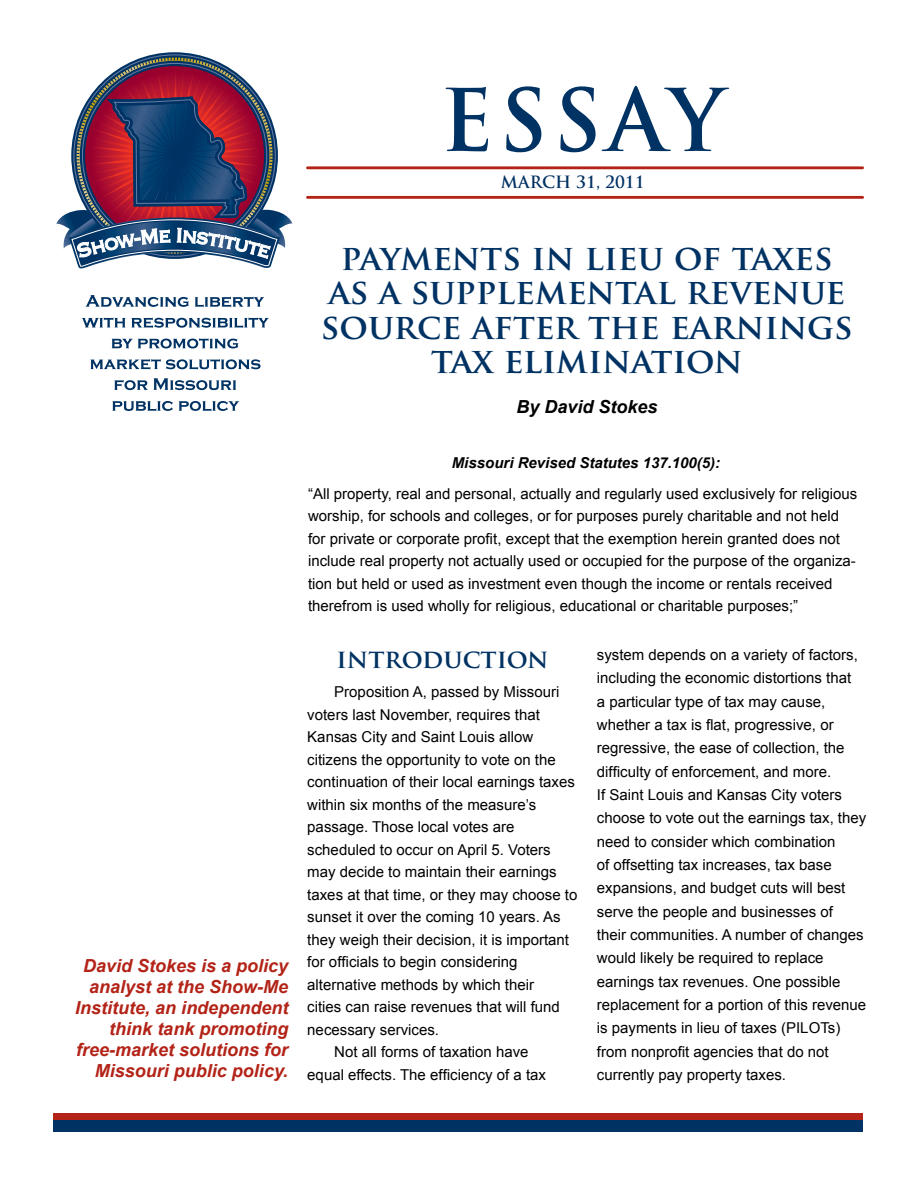
<style>
.page{position:relative;width:918px;height:1188px;background:#fff}
.page>*{position:absolute;margin:0;border:0;box-sizing:border-box;transform-origin:0 0}
.t1{font:700 84px "Trajan Pro";letter-spacing:.065em;color:#003263}
.t2{font:700 34.5px/34.5px "Trajan Pro";color:#003263;text-align:center}
.t3{font:700 25.5px "Trajan Pro";color:#003263}
.t4{font:italic 700 18px/21px "Arial";color:#b32317;text-align:right}
.t5{font:italic 700 18px "Arial";color:#000}
.t6{font:700 16.5px "Trajan Pro";color:#003263}
.t7{font:15px/23.4px "Arial";color:#000}
.t8{font:italic 700 15px "Arial";color:#000}
</style>
<div class="page">
<div style="left:54px;top:1114px;width:809px;height:17px;background:#003263"></div>
<div style="left:54px;top:1113px;width:809px;height:7px;background:#b32317"></div>
<hr style="left:307px;top:166px;width:556px;height:3px;background:#b32317">
<hr style="left:307px;top:196px;width:556px;height:3px;background:#b32317">
<svg style="left:56px;top:67px;width:236px;height:202px"></svg>
<svg style="left:86px;top:295px;width:103px;height:12px"></svg>
<svg style="left:195px;top:297px;width:69px;height:10px"></svg>
<svg style="left:82px;top:317px;width:43px;height:10px"></svg>
<svg style="left:131px;top:317px;width:138px;height:11px"></svg>
<svg style="left:112px;top:338px;width:126px;height:10px"></svg>
<svg style="left:91px;top:359px;width:170px;height:11px"></svg>
<svg style="left:114px;top:380px;width:34px;height:10px"></svg>
<svg style="left:154px;top:378px;width:82px;height:12px"></svg>
<svg style="left:112px;top:401px;width:61px;height:10px"></svg>
<svg style="left:179px;top:401px;width:60px;height:10px"></svg>
<h1 class="t1" style="left:440px;top:68px;width:286px">ESSAY</h1>
<p class="t6" style="left:501px;top:172px;width:145px">MARCH 31, 2011</p>
<p class="t4" style="left:75px;top:956px;width:215px">David Stokes is a policy analyst at the Show-Me<br>Institute, an independent think tank promoting free-market solutions for<br>Missouri public policy.</p>
<h2 class="t2" style="left:321px;top:240px;width:533px">payments in lieu of taxes as a supplemental revenue source after the earnings tax elimination</h2>
<p class="t5" style="left:516px;top:395px;width:143px">By David Stokes</p>
<p class="t8" style="left:452px;top:453px;width:270px">Missouri Revised Statutes 137.100(5):</p>
<p class="t7" style="left:308px;top:482px;width:551px;line-height:22.5px">“All property, real and personal, actually and regularly used exclusively for religious worship, for schools and colleges, or for purposes purely charitable and not held for private or corporate profit, except that the exemption herein granted does not include real property not actually used or occupied for the purpose of the organiza&shy;tion but held or used as investment even though the income or rentals received therefrom is used wholly for religious, educational or charitable purposes;”</p>
<h3 class="t3" style="left:337px;top:643px;width:214px">introduction</h3>
<p class="t7" style="left:334px;top:681px;width:227px">Proposition A, passed by Missouri</p>
<p class="t7" style="left:307px;top:703px;width:234px">voters last November, requires that</p>
<p class="t7" style="left:307px;top:726px;width:227px">Kansas City and Saint Louis allow</p>
<p class="t7" style="left:307px;top:748px;width:250px">citizens the opportunity to vote on the</p>
<p class="t7" style="left:307px;top:771px;width:269px">continuation of their local earnings taxes</p>
<p class="t7" style="left:307px;top:793px;width:230px">within six months of the measure’s</p>
<p class="t7" style="left:307px;top:816px;width:209px">passage. Those local votes are</p>
<p class="t7" style="left:307px;top:838px;width:245px">scheduled to occur on April 5. Voters</p>
<p class="t7" style="left:307px;top:861px;width:251px">may decide to maintain their earnings</p>
<p class="t7" style="left:307px;top:883px;width:272px">taxes at that time, or they may choose to</p>
<p class="t7" style="left:307px;top:906px;width:255px">sunset it over the coming 10 years. As</p>
<p class="t7" style="left:307px;top:928px;width:263px">they weigh their decision, it is important</p>
<p class="t7" style="left:307px;top:951px;width:212px">for officials to begin considering</p>
<p class="t7" style="left:307px;top:973px;width:228px">alternative methods by which their</p>
<p class="t7" style="left:307px;top:996px;width:254px">cities can raise revenues that will fund</p>
<p class="t7" style="left:307px;top:1018px;width:133px">necessary services.</p>
<p class="t7" style="left:334px;top:1041px;width:196px">Not all forms of taxation have</p>
<p class="t7" style="left:307px;top:1063px;width:240px">equal effects. The efficiency of a tax</p>
<p class="t7" style="left:597px;top:643px;width:271px">system depends on a variety of factors, including the economic distortions that<br>a particular type of tax may cause, whether a tax is flat, progressive, or regressive, the ease of collection, the difficulty of enforcement, and more.<br>If Saint Louis and Kansas City voters choose to vote out the earnings tax, they need to consider which combination<br>of offsetting tax increases, tax base expansions, and budget cuts will best serve the people and businesses of<br>their communities. A number of changes would likely be required to replace earnings tax revenues. One possible replacement for a portion of this revenue is payments in lieu of taxes (PILOTs) from nonprofit agencies that do not currently pay property taxes.</p>
</div>
